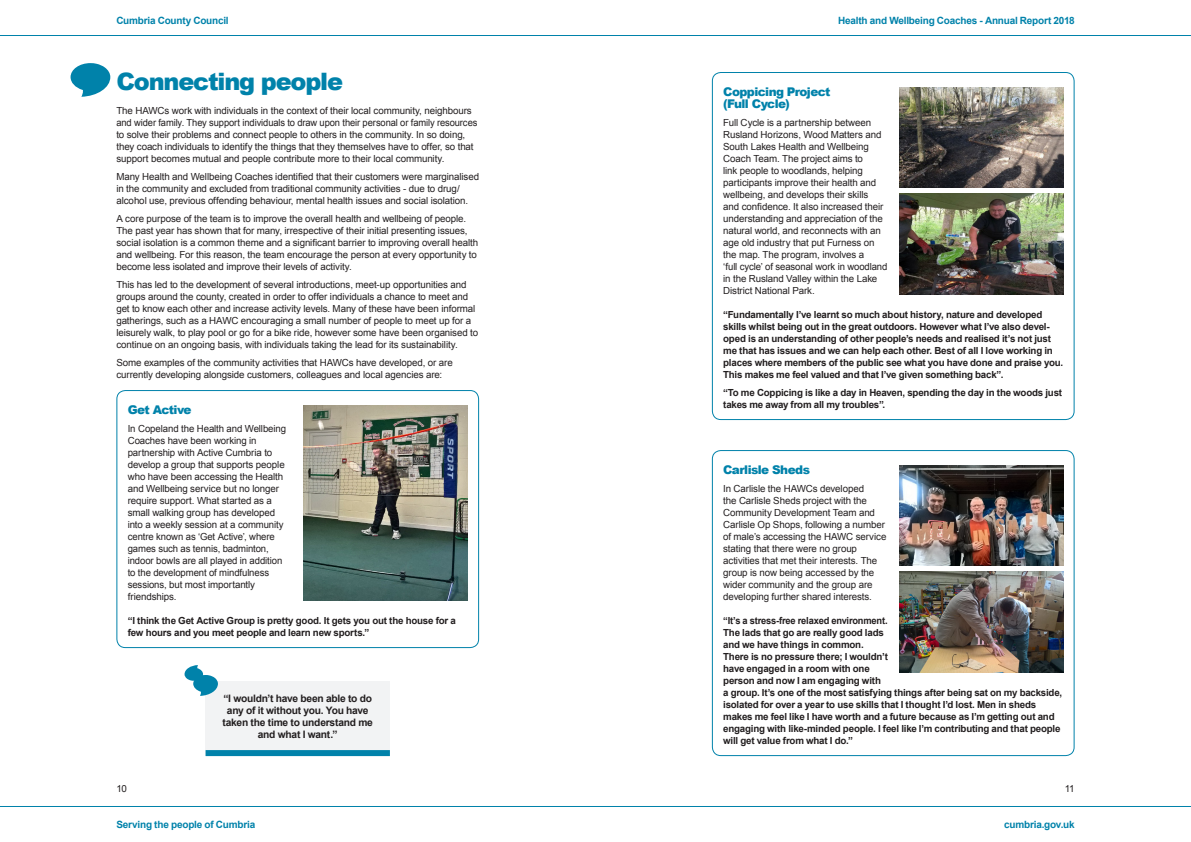
<style>
.page{position:relative;width:1191px;height:842px;background:#fff}
.page>*{position:absolute;margin:0;border:0;box-sizing:border-box;transform-origin:0 0}
.t1{font:900 24px "Arial";letter-spacing:-.05em;color:#0082aa}
.t2{font:900 12px/12px "Arial";letter-spacing:-.045em;color:#0082aa}
.t3{font:700 10.2px/12px "Arial";letter-spacing:-.025em;color:#231f20;text-align:center}
.t4{font:700 10px "Arial";letter-spacing:-.02em;color:#0082aa}
.t5{font:9.8px/12px "Arial";letter-spacing:-.01em;color:#231f20}
.t6{font:700 9.8px/12px "Arial";letter-spacing:-.02em;color:#231f20}
.t7{font:700 9.8px/12px "Arial";letter-spacing:-.02em;color:#231f20;scale:.95 1}
</style>
<div class="page">
<hr style="left:0;top:35px;width:1191px;height:1px;background:#0082aa">
<hr style="left:0;top:806px;width:1191px;height:1px;background:#0082aa">
<svg style="left:70px;top:63px;width:41px;height:34px"></svg>
<div style="left:712px;top:72px;width:362px;height:348px;border:1px solid #0082aa;border-radius:9px"></div>
<div style="left:712px;top:450px;width:362px;height:306px;border:1px solid #0082aa;border-radius:9px"></div>
<div style="left:116px;top:390px;width:363px;height:258px;border:1px solid #0082aa;border-radius:9px"></div>
<img style="left:304px;top:405px;width:164px;height:195px">
<img style="left:899px;top:194px;width:164px;height:100px">
<img style="left:899px;top:572px;width:164px;height:100px">
<img style="left:899px;top:87px;width:164px;height:101px">
<img style="left:899px;top:465px;width:164px;height:101px">
<div style="left:206px;top:682px;width:184px;height:74px;background:#f2f3f4"></div>
<div style="left:206px;top:750px;width:184px;height:6px;background:#0082aa"></div>
<svg style="left:184px;top:665px;width:34px;height:31px"></svg>
<p class="t4" style="left:116px;top:14px;width:114px">Cumbria County Council</p>
<p class="t4" style="left:838px;top:14px;width:238px">Health and Wellbeing Coaches - Annual Report 2018</p>
<p class="t1" style="left:116px;top:64px;width:228px">Connecting people</p>
<p class="t5" style="left:116px;top:105px;width:362px">The HAWCs work with individuals in the context of their local community, neighbours and wider family. They support individuals to draw upon their personal or family resources to solve their problems and connect people to others in the community. In so doing, they coach individuals to identify the things that they themselves have to offer, so that support becomes mutual and people contribute more to their local community.</p>
<p class="t5" style="left:116px;top:171px;width:364px">Many Health and Wellbeing Coaches identified that their customers were marginalised in the community and excluded from traditional community activities - due to drug/ alcohol use, previous offending behaviour, mental health issues and social isolation.</p>
<p class="t5" style="left:116px;top:213px;width:363px">A core purpose of the team is to improve the overall health and wellbeing of people.<br>The past year has shown that for many, irrespective of their initial presenting issues, social isolation is a common theme and a significant barrier to improving overall health and wellbeing. For this reason, the team encourage the person at every opportunity to become less isolated and improve their levels of activity.</p>
<p class="t5" style="left:116px;top:279px;width:363px">This has led to the development of several introductions, meet-up opportunities and groups around the county, created in order to offer individuals a chance to meet and get to know each other and increase activity levels. Many of these have been informal gatherings, such as a HAWC encouraging a small number of people to meet up for a leisurely walk, to play pool or go for a bike ride, however some have been organised to continue on an ongoing basis, with individuals taking the lead for its sustainability.</p>
<p class="t5" style="left:116px;top:357px;width:338px">Some examples of the community activities that HAWCs have developed, or are currently developing alongside customers, colleagues and local agencies are:</p>
<p class="t2" style="left:128px;top:403px;width:65px">Get Active</p>
<p class="t5" style="left:128px;top:423px;width:160px">In Copeland the Health and Wellbeing Coaches have been working in partnership with Active Cumbria to develop a group that supports people who have been accessing the Health and Wellbeing service but no longer require support. What started as a small walking group has developed into a weekly session at a community centre known as ‘Get Active’, where games such as tennis, badminton, indoor bowls are all played in addition to the development of mindfulness sessions, but most importantly friendships.</p>
<p class="t6" style="left:128px;top:615px;width:329px">“I think the Get Active Group is pretty good. It gets you out the house for a few hours and you meet people and learn new sports.”</p>
<p class="t3" style="left:222px;top:693px;width:152px">“I wouldn’t have been able to do any of it without you. You have taken the time to understand me and what I want.”</p>
<p class="t2" style="left:723px;top:85px;width:109px">Coppicing Project (Full Cycle)</p>
<p class="t5" style="left:723px;top:117px;width:166px">Full Cycle is a partnership between Rusland Horizons, Wood Matters and South Lakes Health and Wellbeing Coach Team. The project aims to<br>link people to woodlands, helping participants improve their health and wellbeing, and develops their skills<br>and confidence. It also increased their understanding and appreciation of the natural world, and reconnects with an age old industry that put Furness on the map. The program, involves a<br>‘full cycle’ of seasonal work in woodland in the Rusland Valley within the Lake District National Park.</p>
<p class="t6" style="left:723px;top:309px;width:341px">“Fundamentally I’ve learnt so much about history, nature and developed skills whilst being out in the great outdoors. However what I’ve also devel&shy;oped is an understanding of other people’s needs and realised it’s not just me that has issues and we can help each other. Best of all I love working in places where members of the public see what you have done and praise you.<br>This makes me feel valued and that I’ve given something back”.</p>
<p class="t6" style="left:723px;top:387px;width:340px">“To me Coppicing is like a day in Heaven, spending the day in the woods just takes me away from all my troubles”.</p>
<p class="t2" style="left:723px;top:463px;width:88px">Carlisle Sheds</p>
<p class="t5" style="left:723px;top:483px;width:165px">In Carlisle the HAWCs developed<br>the Carlisle Sheds project with the Community Development Team and Carlisle Op Shops, following a number of male’s accessing the HAWC service stating that there were no group activities that met their interests. The group is now being accessed by the wider community and the group are developing further shared interests.</p>
<p class="t7" style="left:723px;top:615px;width:358px">“It’s a stress-free relaxed environment.<br>The lads that go are really good lads<br>and we have things in common.<br>There is no pressure there; I wouldn’t<br>have engaged in a room with one<br>person and now I am engaging with<br>a group. It’s one of the most satisfying things after being sat on my backside, isolated for over a year to use skills that I thought I’d lost. Men in sheds makes me feel like I have worth and a future because as I’m getting out and engaging with like-minded people. I feel like I’m contributing and that people will get value from what I do.”</p>
<p class="t5" style="left:116px;top:783px;width:12px">10</p>
<p class="t5" style="left:1064px;top:783px;width:11px">11</p>
<p class="t4" style="left:116px;top:818px;width:140px">Serving the people of Cumbria</p>
<p class="t4" style="left:1004px;top:818px;width:72px">cumbria.gov.uk</p>
</div>
